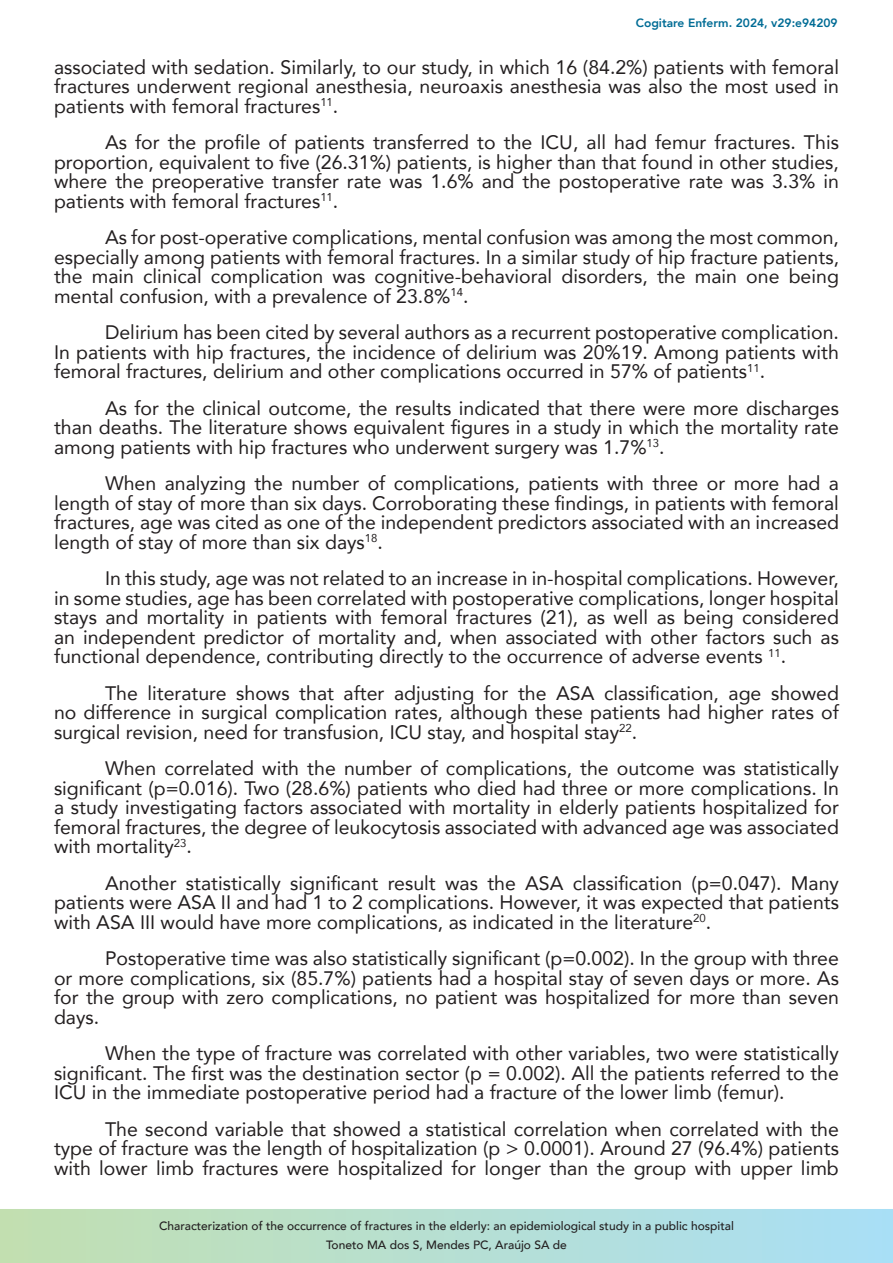
<style>
.page{position:relative;width:893px;height:1263px;background:#fff}
.page>*{position:absolute;margin:0;border:0;box-sizing:border-box;transform-origin:0 0}
.t1{font:19.5px/19.5px "Avenir";color:#231f20;text-align:justify}
.t2{font:500 12px/18.6px "Avenir";color:#231f20;text-align:center}
.t3{font:800 12px "Avenir";color:#006c95}
</style>
<div class="page">
<svg style="left:0;top:1209px;width:893px;height:54px;background:#b6dfd2"></svg>
<p class="t3" style="left:636px;top:12px;width:203px">Cogitare Enferm. 2024, v29:e94209</p>
<p class="t1" style="left:54px;top:56px;width:786px">associated with sedation. Similarly, to our study, in which 16 (84.2%) patients with femoral fractures underwent regional anesthesia, neuroaxis anesthesia was also the most used in patients with femoral fractures<sup>11</sup>.</p>
<p class="t1" style="left:54px;top:132px;width:786px;text-indent:51px">As for the profile of patients transferred to the ICU, all had femur fractures. This proportion, equivalent to five (26.31%) patients, is higher than that found in other studies, where the preoperative transfer rate was 1.6% and the postoperative rate was 3.3% in patients with femoral fractures<sup>11</sup>.</p>
<p class="t1" style="left:54px;top:227px;width:787px;text-indent:51px">As for post-operative complications, mental confusion was among the most common, especially among patients with femoral fractures. In a similar study of hip fracture patients, the main clinical complication was cognitive-behavioral disorders, the main one being mental confusion, with a prevalence of 23.8%<sup>14</sup>.</p>
<p class="t1" style="left:54px;top:322px;width:787px;text-indent:51px">Delirium has been cited by several authors as a recurrent postoperative complication.<br>In patients with hip fractures, the incidence of delirium was 20%19. Among patients with femoral fractures, delirium and other complications occurred in 57% of patients<sup>11</sup>.</p>
<p class="t1" style="left:54px;top:397px;width:786px;text-indent:51px">As for the clinical outcome, the results indicated that there were more discharges than deaths. The literature shows equivalent figures in a study in which the mortality rate among patients with hip fractures who underwent surgery was 1.7%<sup>13</sup>.</p>
<p class="t1" style="left:54px;top:473px;width:787px;text-indent:51px">When analyzing the number of complications, patients with three or more had a length of stay of more than six days. Corroborating these findings, in patients with femoral fractures, age was cited as one of the independent predictors associated with an increased length of stay of more than six days<sup>18</sup>.</p>
<p class="t1" style="left:54px;top:568px;width:786px;text-indent:51px">In this study, age was not related to an increase in in-hospital complications. However, in some studies, age has been correlated with postoperative complications, longer hospital stays and mortality in patients with femoral fractures (21), as well as being considered an independent predictor of mortality and, when associated with other factors such as functional dependence, contributing directly to the occurrence of adverse events <sup>11</sup>.</p>
<p class="t1" style="left:54px;top:682px;width:786px;text-indent:51px">The literature shows that after adjusting for the ASA classification, age showed no difference in surgical complication rates, although these patients had higher rates of surgical revision, need for transfusion, ICU stay, and hospital stay<sup>22</sup>.</p>
<p class="t1" style="left:54px;top:758px;width:786px;text-indent:51px">When correlated with the number of complications, the outcome was statistically significant (p=0.016). Two (28.6%) patients who died had three or more complications. In a study investigating factors associated with mortality in elderly patients hospitalized for femoral fractures, the degree of leukocytosis associated with advanced age was associated with mortality<sup>23</sup>.</p>
<p class="t1" style="left:54px;top:872px;width:786px;text-indent:51px">Another statistically significant result was the ASA classification (p=0.047). Many patients were ASA II and had 1 to 2 complications. However, it was expected that patients with ASA III would have more complications, as indicated in the literature<sup>20</sup>.</p>
<p class="t1" style="left:54px;top:948px;width:786px;text-indent:51px">Postoperative time was also statistically significant (p=0.002). In the group with three or more complications, six (85.7%) patients had a hospital stay of seven days or more. As for the group with zero complications, no patient was hospitalized for more than seven days.</p>
<p class="t1" style="left:54px;top:1043px;width:786px;text-indent:51px">When the type of fracture was correlated with other variables, two were statistically significant. The first was the destination sector (p = 0.002). All the patients referred to the ICU in the immediate postoperative period had a fracture of the lower limb (femur).</p>
<p class="t1" style="left:54px;top:1119px;width:786px;text-indent:51px">The second variable that showed a statistical correlation when correlated with the type of fracture was the length of hospitalization (p &gt; 0.0001). Around 27 (96.4%) patients with lower limb fractures were hospitalized for longer than the group with upper limb</p>
<p class="t2" style="left:159px;top:1216px;width:576px">Characterization of the occurrence of fractures in the elderly: an epidemiological study in a public hospital<br>Toneto MA dos S, Mendes PC, Araújo SA de</p>
</div>
